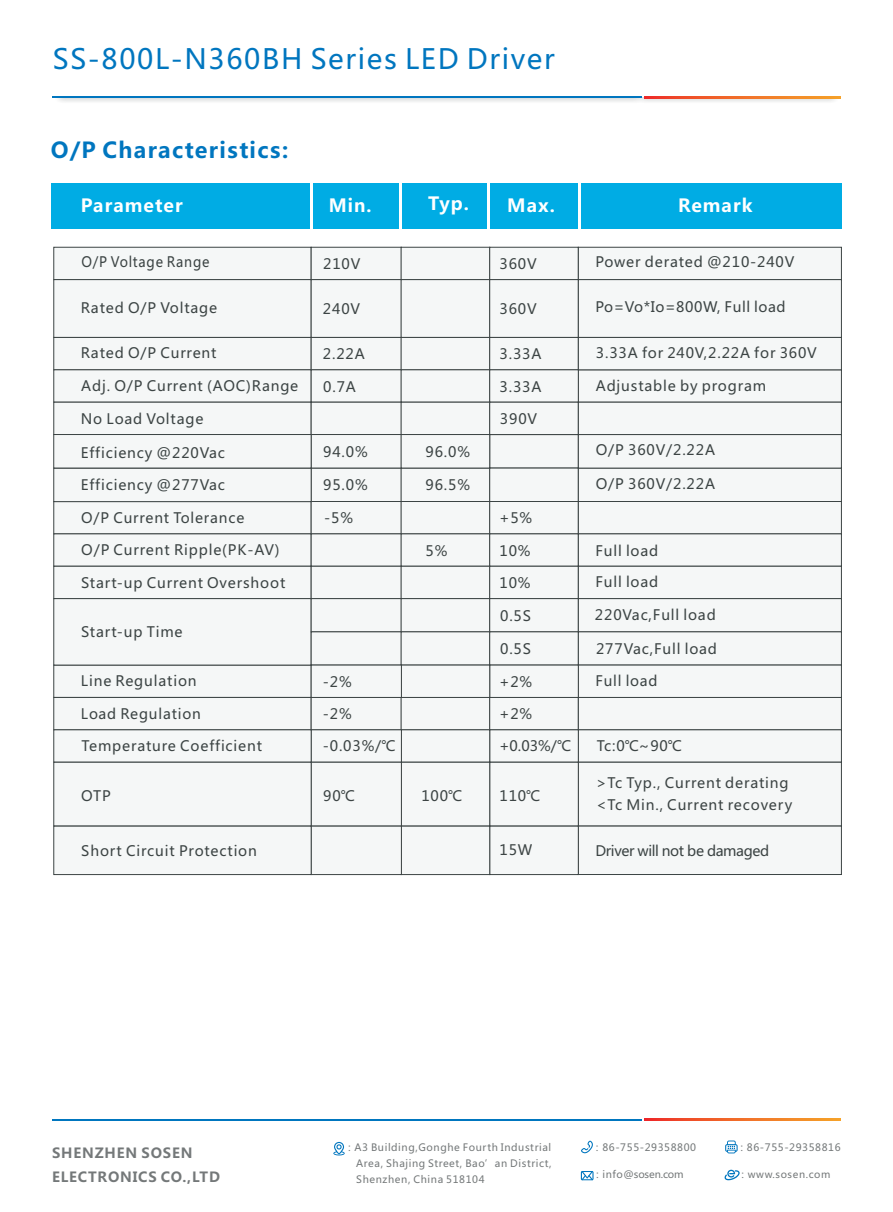
<style>
.page{position:relative;width:893px;height:1212px;background:#fff}
.page>*{position:absolute;margin:0;border:0;box-sizing:border-box;transform-origin:0 0}
.t1{font:27.6px "Microsoft Ya Hei";letter-spacing:.06em;color:#0076bf}
.t2{font:700 21.75px "Microsoft Ya Hei";letter-spacing:.06em;color:#0076bf}
.t3{font:700 18px "Microsoft Ya Hei";letter-spacing:.06em;color:#fff}
.t4{font:14.25px/22.5px "Microsoft Ya Hei";letter-spacing:.06em;color:#3c4444}
.t5{font:14.25px "Microsoft Ya Hei";letter-spacing:.04em;color:#3c4444}
.t6{font:14.25px "Microsoft Ya Hei";letter-spacing:-.025em;color:#3c4444}
.t7{font:14.25px "Microsoft Ya Hei";letter-spacing:.06em;color:#3c4444;scale:.92 1}
.t8{font:700 13.8px/24px "Microsoft Ya Hei";letter-spacing:.06em;color:#747879}
.t9{font:10.05px/15.9px "Microsoft Ya Hei";letter-spacing:.06em;color:#747879;text-align:justify}
.t10{font:10.05px "Microsoft Ya Hei";letter-spacing:-.015em;color:#747879}
.t11{font:9.9px "Microsoft Ya Hei";letter-spacing:.06em;color:#747879}
</style>
<div class="page">
<img style="left:58px;top:98px;width:782px;height:4px">
<hr style="left:53px;top:97px;width:589px;height:1px;background:#0076bf">
<svg style="left:644px;top:97px;width:196px;height:1px"></svg>
<div style="left:53px;top:246px;width:789px;height:629px;background:#f5f7f7"></div>
<svg style="left:333px;top:1142px;width:12px;height:13px"></svg>
<svg style="left:581px;top:1140px;width:12px;height:13px"></svg>
<svg style="left:725px;top:1140px;width:13px;height:13px"></svg>
<svg style="left:724px;top:1170px;width:16px;height:10px"></svg>
<svg style="left:581px;top:1171px;width:12px;height:9px"></svg>
<hr style="left:53px;top:1119px;width:589px;height:1px;background:#0076bf">
<svg style="left:644px;top:1119px;width:196px;height:1px"></svg>
<div style="left:51px;top:184px;width:791px;height:45px;background:#00ace4"></div>
<hr style="left:310px;top:184px;width:2px;height:45px;background:#fff">
<hr style="left:400px;top:184px;width:2px;height:45px;background:#fff">
<hr style="left:487px;top:184px;width:3px;height:45px;background:#fff">
<hr style="left:578px;top:184px;width:2px;height:45px;background:#fff">
<h1 class="t1" style="left:53px;top:47px;width:503px">SS-800L-N360BH Series LED Driver</h1>
<h2 class="t2" style="left:51px;top:140px;width:239px">O/P Characteristics:</h2>
<p class="t3" style="left:81px;top:197px;width:103px">Parameter</p>
<p class="t3" style="left:329px;top:197px;width:44px">Min.</p>
<p class="t3" style="left:428px;top:195px;width:43px">Typ.</p>
<p class="t3" style="left:507px;top:197px;width:49px">Max.</p>
<p class="t3" style="left:678px;top:197px;width:76px">Remark</p>
<p class="t7" style="left:81px;top:256px;width:141px">O/P Voltage Range</p>
<p class="t4" style="left:81px;top:297px;width:138px">Rated O/P Voltage</p>
<p class="t4" style="left:81px;top:343px;width:137px">Rated O/P Current</p>
<p class="t4" style="left:81px;top:376px;width:219px">Adj. O/P Current (AOC)Range</p>
<p class="t4" style="left:81px;top:408px;width:124px">No Load Voltage</p>
<p class="t4" style="left:81px;top:442px;width:146px">Efficiency @220Vac</p>
<p class="t4" style="left:81px;top:475px;width:146px">Efficiency @277Vac</p>
<p class="t4" style="left:81px;top:508px;width:165px">O/P Current Tolerance</p>
<p class="t4" style="left:81px;top:540px;width:200px">O/P Current Ripple(PK-AV)</p>
<p class="t4" style="left:81px;top:572px;width:206px">Start-up Current Overshoot</p>
<p class="t4" style="left:81px;top:622px;width:103px">Start-up Time</p>
<p class="t4" style="left:81px;top:671px;width:117px">Line Regulation</p>
<p class="t4" style="left:81px;top:703px;width:121px">Load Regulation</p>
<p class="t4" style="left:82px;top:736px;width:182px">Temperature Coefficient</p>
<p class="t4" style="left:81px;top:786px;width:31px">OTP</p>
<p class="t4" style="left:81px;top:840px;width:177px">Short Circuit Protection</p>
<p class="t4" style="left:323px;top:254px;width:39px">210V</p>
<p class="t4" style="left:323px;top:299px;width:39px">240V</p>
<p class="t4" style="left:323px;top:344px;width:43px">2.22A</p>
<p class="t4" style="left:323px;top:376px;width:34px">0.7A</p>
<p class="t4" style="left:499px;top:254px;width:39px">360V</p>
<p class="t4" style="left:499px;top:299px;width:39px">360V</p>
<p class="t4" style="left:499px;top:344px;width:43px">3.33A</p>
<p class="t4" style="left:499px;top:376px;width:43px">3.33A</p>
<p class="t4" style="left:500px;top:409px;width:39px">390V</p>
<p class="t4" style="left:323px;top:441px;width:46px">94.0%</p>
<p class="t4" style="left:323px;top:475px;width:46px">95.0%</p>
<p class="t4" style="left:425px;top:441px;width:46px">96.0%</p>
<p class="t4" style="left:425px;top:475px;width:46px">96.5%</p>
<p class="t4" style="left:324px;top:508px;width:30px">-5%</p>
<p class="t4" style="left:425px;top:540px;width:23px">5%</p>
<p class="t4" style="left:499px;top:508px;width:35px">+5%</p>
<p class="t4" style="left:499px;top:540px;width:33px">10%</p>
<p class="t4" style="left:499px;top:573px;width:33px">10%</p>
<p class="t4" style="left:500px;top:605px;width:32px">0.5S</p>
<p class="t4" style="left:500px;top:639px;width:32px">0.5S</p>
<p class="t4" style="left:323px;top:671px;width:30px">-2%</p>
<p class="t4" style="left:499px;top:671px;width:35px">+2%</p>
<p class="t4" style="left:323px;top:704px;width:30px">-2%</p>
<p class="t4" style="left:323px;top:735px;width:74px">-0.03%/℃</p>
<p class="t4" style="left:323px;top:786px;width:33px">90℃</p>
<p class="t4" style="left:421px;top:786px;width:43px">100℃</p>
<p class="t4" style="left:499px;top:704px;width:35px">+2%</p>
<p class="t4" style="left:499px;top:735px;width:74px">+0.03%/℃</p>
<p class="t4" style="left:499px;top:786px;width:43px">110℃</p>
<p class="t4" style="left:595px;top:252px;width:201px">Power derated @210-240V</p>
<p class="t5" style="left:595px;top:301px;width:192px">Po=Vo*Io=800W, Full load</p>
<p class="t4" style="left:596px;top:343px;width:222px">3.33A for 240V,2.22A for 360V</p>
<p class="t4" style="left:596px;top:375px;width:172px">Adjustable by program</p>
<p class="t4" style="left:596px;top:440px;width:121px">O/P 360V/2.22A</p>
<p class="t4" style="left:596px;top:473px;width:121px">O/P 360V/2.22A</p>
<p class="t4" style="left:595px;top:541px;width:64px">Full load</p>
<p class="t4" style="left:595px;top:572px;width:64px">Full load</p>
<p class="t4" style="left:595px;top:605px;width:122px">220Vac,Full load</p>
<p class="t4" style="left:596px;top:638px;width:122px">277Vac,Full load</p>
<p class="t4" style="left:595px;top:671px;width:64px">Full load</p>
<p class="t4" style="left:597px;top:736px;width:87px">Tc:0℃~90℃</p>
<p class="t4" style="left:596px;top:772px;width:198px">&gt;Tc Typ., Current derating &lt;Tc Min., Current recovery</p>
<p class="t4" style="left:499px;top:840px;width:34px">15W</p>
<p class="t6" style="left:595px;top:844px;width:175px">Driver will not be damaged</p>
<p class="t8" style="left:52px;top:1142px;width:169px">SHENZHEN SOSEN<br>ELECTRONICS CO.,LTD</p>
<p class="t9" style="left:356px;top:1140px;width:197px;text-indent:-12px">：A3 Building,Gonghe Fourth Industrial Area, Shajing Street, Bao’an District, Shenzhen, China 518104</p>
<p class="t9" style="left:592px;top:1140px;width:105px">：86-755-29358800</p>
<p class="t9" style="left:737px;top:1140px;width:105px">：86-755-29358816</p>
<p class="t10" style="left:592px;top:1170px;width:93px">：info@sosen.com</p>
<p class="t11" style="left:738px;top:1170px;width:94px">：www.sosen.com</p>
</div>
